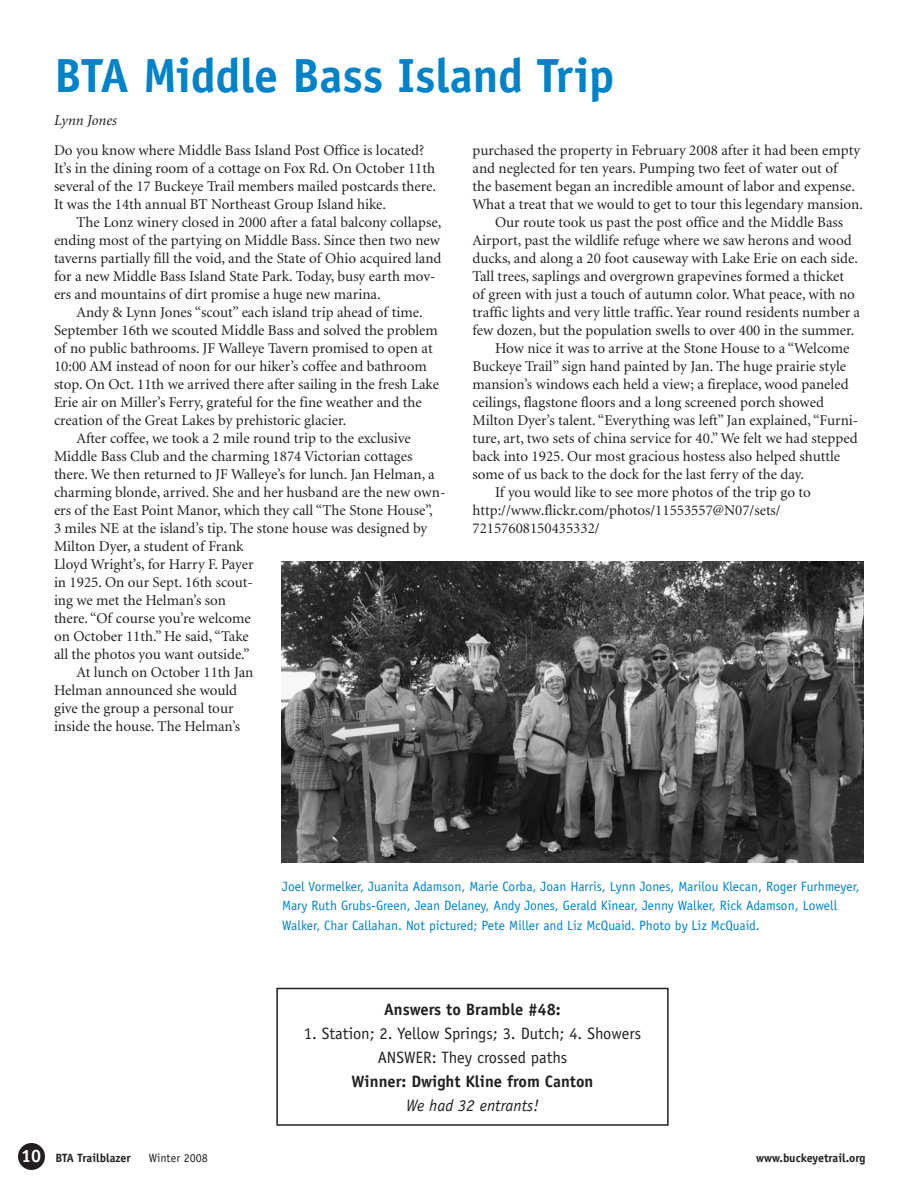
<style>
.page{position:relative;width:918px;height:1188px;background:#fff}
.page>*{position:absolute;margin:0;border:0;box-sizing:border-box;transform-origin:0 0}
.t1{font:700 48px "Officina Sans";letter-spacing:-.005em;color:#0082c8}
.t2{font:16.5px/24px "Officina Sans";color:#231f20;text-align:center}
.t3{font:700 16.5px "Officina Sans";color:#231f20}
.t4{font:italic 16.5px "Officina Sans";color:#231f20}
.t5{font:15px/18px "Minion";color:#231f20}
.t6{font:italic 15px "Minion";color:#231f20}
.t7{font:13.5px/19.5px "Officina Sans";color:#0082c8}
.t8{font:700 12px "Officina Sans";color:#231f20}
.t9{font:12px "Officina Sans";color:#231f20}
.s1{font-size:18px;color:#fff}
</style>
<div class="page">
<div style="left:18px;top:1143px;width:27px;height:27px;background:#231f20;border-radius:50%"></div>
<img style="left:282px;top:562px;width:582px;height:301px">
<div style="left:276px;top:988px;width:393px;height:138px;border:2px solid #231f20"></div>
<h1 class="t1" style="left:54px;top:46px;width:562px">BTA Middle Bass Island Trip</h1>
<p class="t6" style="left:54px;top:113px;width:64px">Lynn Jones</p>
<p class="t5" style="left:54px;top:142px;width:384px">Do you know where Middle Bass Island Post Office is located?<br>It’s in the dining room of a cottage on Fox Rd. On October 11th several of the 17 Buckeye Trail members mailed postcards there.<br>It was the 14th annual BT Northeast Group Island hike.</p>
<p class="t5" style="left:54px;top:214px;width:393px;text-indent:22px">The Lonz winery closed in 2000 after a fatal balcony collapse, ending most of the partying on Middle Bass. Since then two new taverns partially fill the void, and the State of Ohio acquired land for a new Middle Bass Island State Park. Today, busy earth mov&shy;ers and mountains of dirt promise a huge new marina.<br>Andy &amp; Lynn Jones “scout” each island trip ahead of time.<br>September 16th we scouted Middle Bass and solved the problem of no public bathrooms. JF Walleye Tavern promised to open at 10:00 AM instead of noon for our hiker’s coffee and bathroom stop. On Oct. 11th we arrived there after sailing in the fresh Lake Erie air on Miller’s Ferry, grateful for the fine weather and the creation of the Great Lakes by prehistoric glacier.<br>After coffee, we took a 2 mile round trip to the exclusive Middle Bass Club and the charming 1874 Victorian cottages there. We then returned to JF Walleye’s for lunch. Jan Helman, a charming blonde, arrived. She and her husband are the new own&shy;ers of the East Point Manor, which they call “The Stone House”,<br>3 miles NE at the island’s tip. The stone house was designed by Milton Dyer, a student of Frank<br>Lloyd Wright’s, for Harry F. Payer<br>in 1925. On our Sept. 16th scout-<br>ing we met the Helman’s son<br>there. “Of course you’re welcome<br>on October 11th.” He said, “Take<br>all the photos you want outside.”<br>At lunch on October 11th Jan<br>Helman announced she would<br>give the group a personal tour<br>inside the house. The Helman’s</p>
<p class="t5" style="left:472px;top:142px;width:390px">purchased the property in February 2008 after it had been empty</p>
<p class="t5" style="left:472px;top:160px;width:366px">and neglected for ten years. Pumping two feet of water out of</p>
<p class="t5" style="left:472px;top:178px;width:384px">the basement began an incredible amount of labor and expense.</p>
<p class="t5" style="left:472px;top:196px;width:392px">What a treat that we would to get to tour this legendary mansion.</p>
<p class="t5" style="left:472px;top:214px;width:372px">Our route took us past the post office and the Middle Bass</p>
<p class="t5" style="left:472px;top:232px;width:381px">Airport, past the wildlife refuge where we saw herons and wood</p>
<p class="t5" style="left:472px;top:250px;width:387px">ducks, and along a 20 foot causeway with Lake Erie on each side.</p>
<p class="t5" style="left:472px;top:268px;width:373px">Tall trees, saplings and overgrown grapevines formed a thicket</p>
<p class="t5" style="left:472px;top:286px;width:384px">of green with just a touch of autumn color. What peace, with no</p>
<p class="t5" style="left:472px;top:304px;width:389px">traffic lights and very little traffic. Year round residents number a</p>
<p class="t5" style="left:472px;top:322px;width:384px">few dozen, but the population swells to over 400 in the summer.</p>
<p class="t5" style="left:495px;top:340px;width:356px">How nice it was to arrive at the Stone House to a “Welcome</p>
<p class="t5" style="left:472px;top:358px;width:375px">Buckeye Trail” sign hand painted by Jan. The huge prairie style</p>
<p class="t5" style="left:472px;top:376px;width:378px">mansion’s windows each held a view; a fireplace, wood paneled</p>
<p class="t5" style="left:472px;top:394px;width:353px">ceilings, flagstone floors and a long screened porch showed</p>
<p class="t5" style="left:472px;top:412px;width:387px">Milton Dyer’s talent. “Everything was left” Jan explained, “Furni-</p>
<p class="t5" style="left:472px;top:430px;width:387px">ture, art, two sets of china service for 40.” We felt we had stepped</p>
<p class="t5" style="left:472px;top:448px;width:369px">back into 1925. Our most gracious hostess also helped shuttle</p>
<p class="t5" style="left:472px;top:466px;width:333px">some of us back to the dock for the last ferry of the day.</p>
<p class="t5" style="left:472px;top:484px;width:340px">If you would like to see more photos of the trip go to</p>
<p class="t5" style="left:472px;top:502px;width:310px">http://www.flickr.com/photos/11553557@N07/sets/</p>
<p class="t5" style="left:472px;top:520px;width:129px">72157608150435332/</p>
<p class="t7" style="left:282px;top:876px;width:579px">Joel Vormelker, Juanita Adamson, Marie Corba, Joan Harris, Lynn Jones, Marilou Klecan, Roger Furhmeyer,<br>Mary Ruth Grubs-Green, Jean Delaney, Andy Jones, Gerald Kinear, Jenny Walker, Rick Adamson, Lowell<br>Walker, Char Callahan. Not pictured; Pete Miller and Liz McQuaid. Photo by Liz McQuaid.</p>
<p class="t3" style="left:384px;top:999px;width:178px">Answers to Bramble #48:</p>
<p class="t2" style="left:304px;top:1022px;width:339px">1. Station; 2. Yellow Springs; 3. Dutch; 4. Showers<br>ANSWER: They crossed paths</p>
<p class="t3" style="left:352px;top:1071px;width:243px">Winner: Dwight Kline from Canton</p>
<p class="t4" style="left:406px;top:1096px;width:134px">We had 32 entrants!</p>
<p class="t8" style="left:21px;top:1151px;width:111px"><span class="s1">10</span> BTA Trailblazer</p>
<p class="t9" style="left:149px;top:1151px;width:60px">Winter 2008</p>
<p class="t8" style="left:756px;top:1151px;width:111px">www.buckeyetrail.org</p>
</div>
